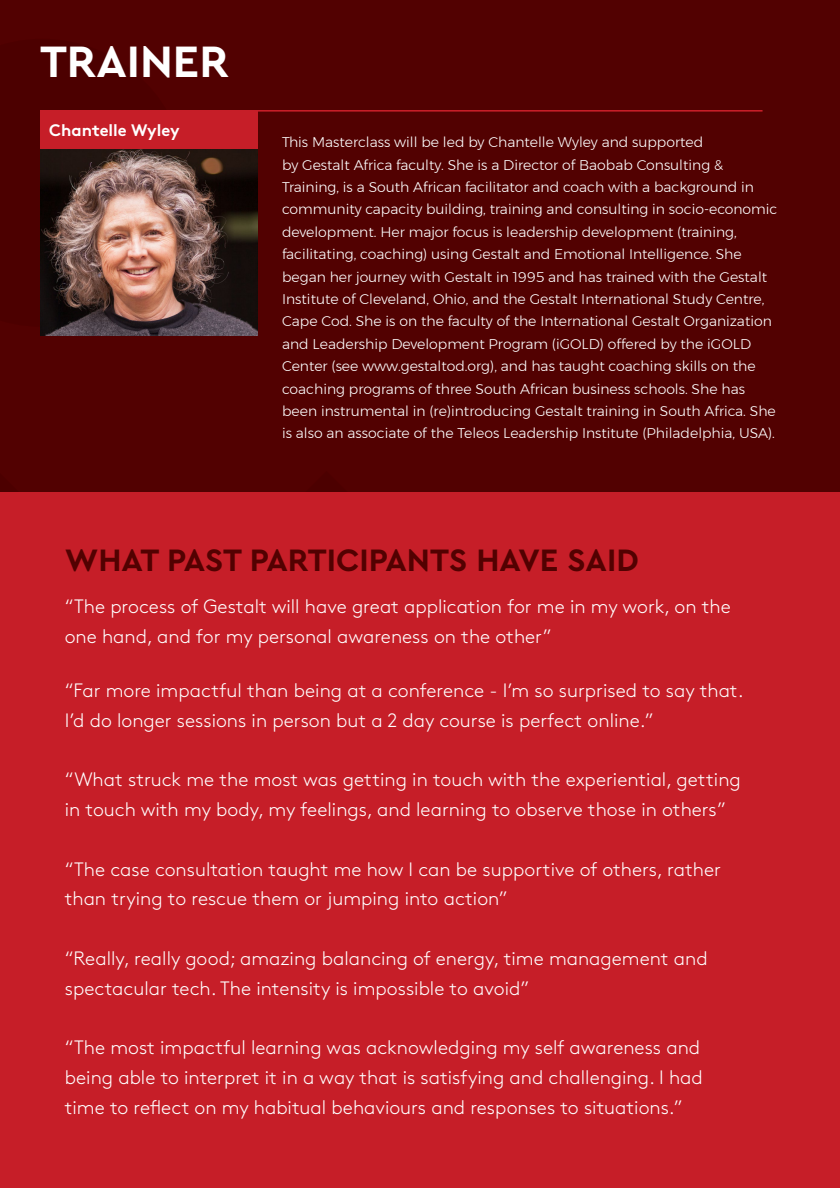
<style>
.page{position:relative;width:840px;height:1188px;background:#520101}
.page>*{position:absolute;margin:0;border:0;box-sizing:border-box;transform-origin:0 0}
.t1{font:700 46.08px "Cera Pro";color:#fff}
.t2{font:700 32.48px "Cera Pro";color:#520101}
.t3{font:300 19.4px/29.7px "Brown";color:#fff}
.t4{font:700 16.64px "Brown";color:#fff}
.t5{font:300 14px/22.4px "Montserrat";color:#fff}
</style>
<div class="page">
<div style="left:40px;top:112px;width:217px;height:58px;background:#c61e28"></div>
<img style="left:40px;top:149px;width:217px;height:186px">
<hr style="left:40px;top:110px;width:723px;height:2px;background:#c61e28">
<div style="left:0;top:492px;width:840px;height:696px;background:#c61e28"></div>
<h1 class="t1" style="left:40px;top:31px;width:190px">TRAINER</h1>
<p class="t4" style="left:49px;top:117px;width:132px">Chantelle Wyley</p>
<p class="t5" style="left:282px;top:131px;width:497px">This Masterclass will be led by Chantelle Wyley and supported<br>by Gestalt Africa faculty. She is a Director of Baobab Consulting &amp; Training, is a South African facilitator and coach with a background in community capacity building, training and consulting in socio-economic development. Her major focus is leadership development (training, facilitating, coaching) using Gestalt and Emotional Intelligence. She began her journey with Gestalt in 1995 and has trained with the Gestalt Institute of Cleveland, Ohio, and the Gestalt International Study Centre, Cape Cod. She is on the faculty of the International Gestalt Organization and Leadership Development Program (iGOLD) offered by the iGOLD Center (see www.gestaltod.org), and has taught coaching skills on the coaching programs of three South African business schools. She has been instrumental in (re)introducing Gestalt training in South Africa. She is also an associate of the Teleos Leadership Institute (Philadelphia, USA).</p>
<h2 class="t2" style="left:65px;top:539px;width:575px">WHAT PAST PARTICIPANTS HAVE SAID</h2>
<h3 class="t3" style="left:65px;top:590px;width:668px">“The process of Gestalt will have great application for me in my work, on the one hand, and for my personal awareness on the other”</h3>
<h3 class="t3" style="left:65px;top:674px;width:680px">“Far more impactful than being at a conference - I’m so surprised to say that.<br>I’d do longer sessions in person but a 2 day course is perfect online.”</h3>
<h3 class="t3" style="left:65px;top:764px;width:678px">“What struck me the most was getting in touch with the experiential, getting in touch with my body, my feelings, and learning to observe those in others”</h3>
<h3 class="t3" style="left:65px;top:853px;width:658px">“The case consultation taught me how I can be supportive of others, rather than trying to rescue them or jumping into action”</h3>
<h3 class="t3" style="left:65px;top:942px;width:644px">“Really, really good; amazing balancing of energy, time management and spectacular tech. The intensity is impossible to avoid”</h3>
<h3 class="t3" style="left:65px;top:1031px;width:640px">“The most impactful learning was acknowledging my self awareness and being able to interpret it in a way that is satisfying and challenging. I had time to reflect on my habitual behaviours and responses to situations.”</h3>
</div>
